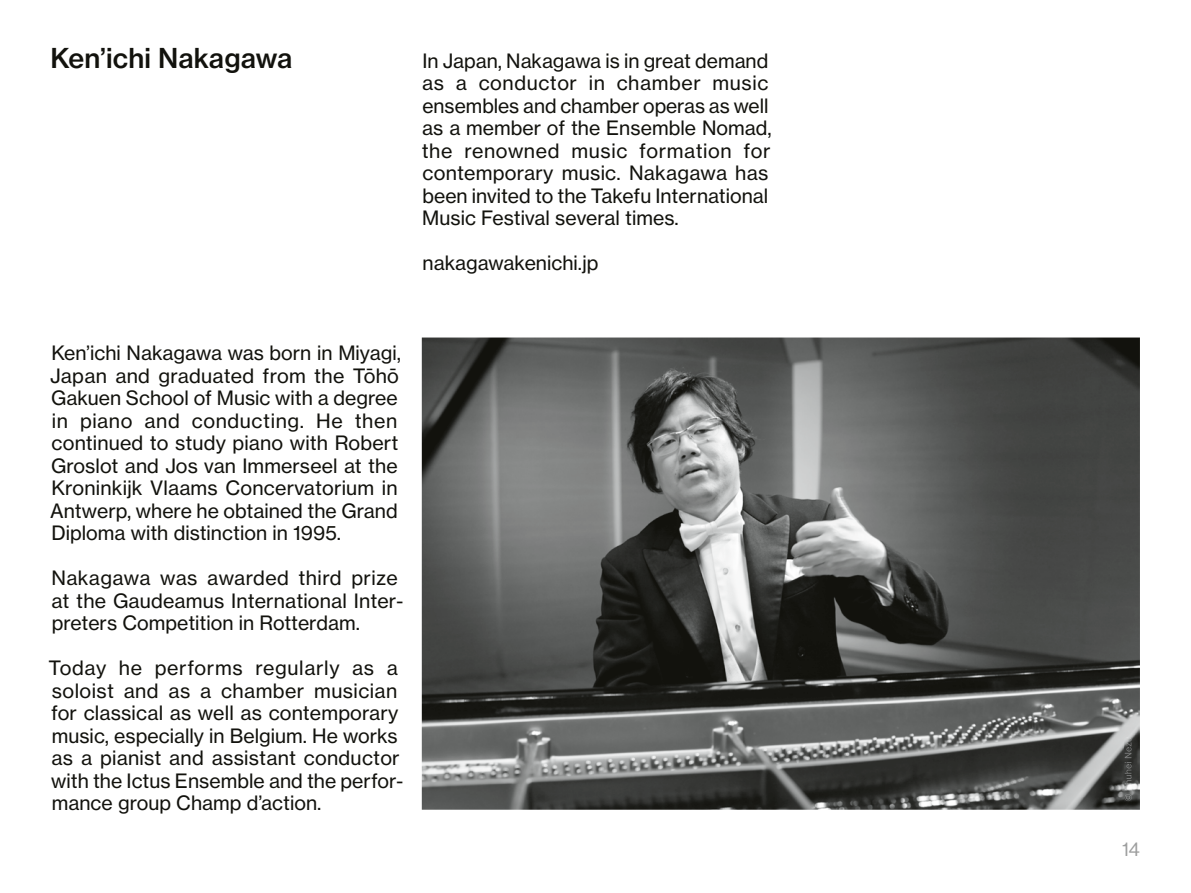
<style>
.page{position:relative;width:1191px;height:893px;background:#fff}
.page>*{position:absolute;margin:0;border:0;box-sizing:border-box;transform-origin:0 0}
.t1{font:27px "N Haas Grotesk TX Pro 65 Md";letter-spacing:.005em;color:#12120d}
.t2{font:19.5px/22.5px "N Haas Grotesk TX Pro 55 Rg";color:#12120d}
.t3{font:19.5px "N Haas Grotesk DS Pro 55 Rg";color:#9d9e9e}
</style>
<div class="page">
<img style="left:422px;top:338px;width:718px;height:472px">
<img style="left:1124px;top:737px;width:7px;height:64px">
<h1 class="t1" style="left:50px;top:41px;width:243px">Ken’ichi Nakagawa</h1>
<p class="t2" style="left:422px;top:49px;width:351px">In Japan, Nakagawa is in great demand as a conductor in chamber music ensembles and chamber operas as well as a member of the Ensemble Nomad, the renowned music formation for contemporary music. Nakagawa has been invited to the Takefu International Music Festival several times.</p>
<p class="t2" style="left:422px;top:252px;width:177px">nakagawakenichi.jp</p>
<p class="t2" style="left:50px;top:342px;width:352px">Ken’ichi Nakagawa was born in Miyagi, Japan and graduated from the Tōhō Gakuen School of Music with a degree in piano and conducting. He then continued to study piano with Robert Groslot and Jos van Immerseel at the Kroninkijk Vlaams Concervatorium in Antwerp, where he ob tained the Grand Diploma with distinction in 1995.</p>
<p class="t2" style="left:51px;top:567px;width:353px">Nakagawa was awarded third prize at the Gaudeamus International Inter&shy;preters Com pe tition in Rotterdam.</p>
<p class="t2" style="left:48px;top:657px;width:356px">Today he performs regularly as a soloist and as a chamber musician for classical as well as contemporary music, especially in Belgium. He works as a pianist and assistant conductor with the Ictus Ensemble and the perfor&shy;mance group Champ d’action.</p>
<p class="t3" style="left:1122px;top:838px;width:19px">14</p>
</div>
